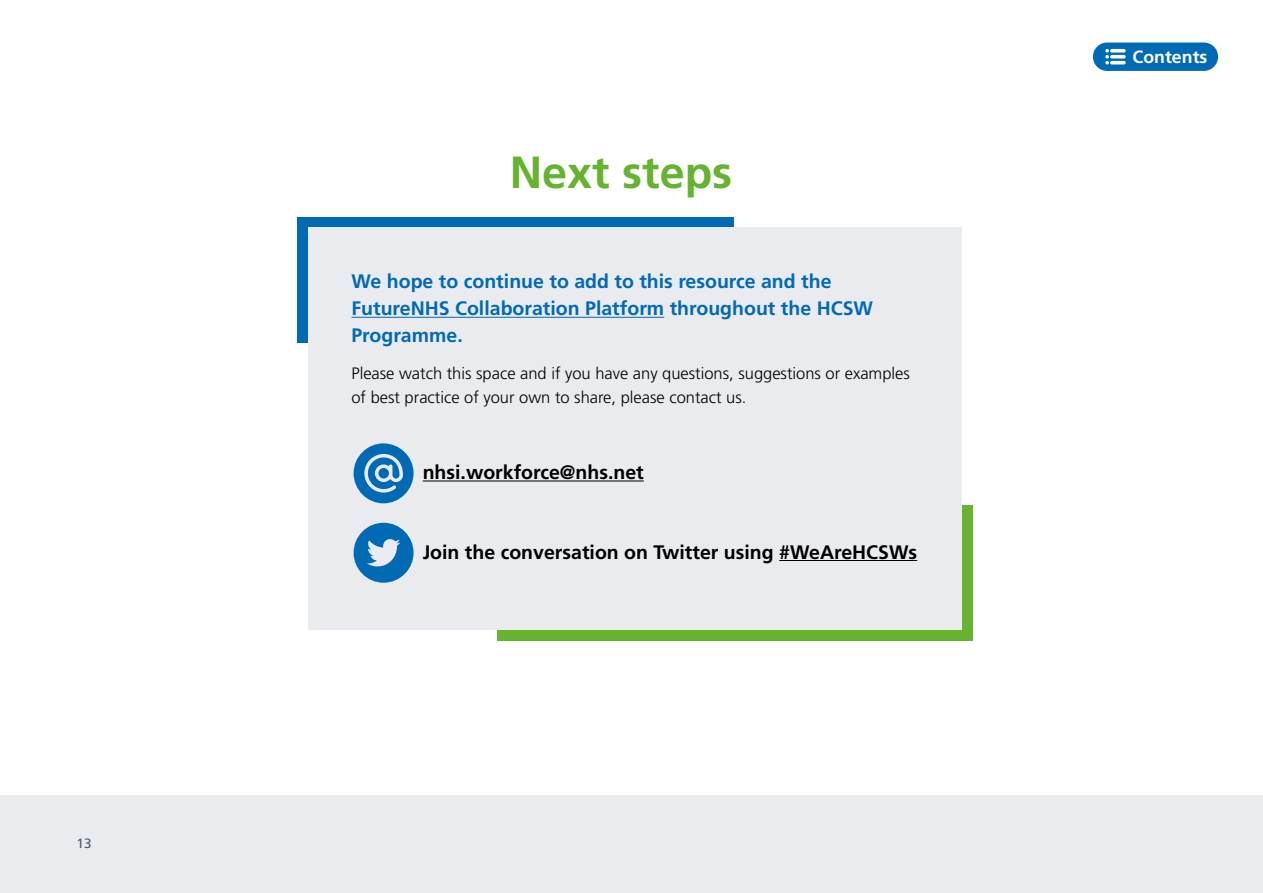
<style>
.page{position:relative;width:1263px;height:893px;background:#fff}
.page>*{position:absolute;margin:0;border:0;box-sizing:border-box;transform-origin:0 0}
.t1{font:700 45px "Frutiger";color:#65b32e}
.t2{font:700 19.5px/27px "Frutiger";color:#006ab4}
.t3{font:700 19.5px "Frutiger";color:#000}
.t4{font:700 17.7px "Frutiger";color:#fff}
.t5{font:300 16.5px/24px "Frutiger";color:#000}
.t6{font:13.5px "Frutiger";color:#475c6d}
</style>
<div class="page">
<div style="left:298px;top:217px;width:436px;height:126px;background:#006ab4"></div>
<div style="left:497px;top:505px;width:475px;height:136px;background:#65b32e"></div>
<div style="left:308px;top:227px;width:654px;height:403px;background:#e9ebef"></div>
<hr style="left:351px;top:317px;width:313px;height:1px;background:#006ab4">
<div style="left:0;top:795px;width:1263px;height:98px;background:#e9ebef"></div>
<hr style="left:423px;top:480px;width:221px;height:1px;background:#000">
<hr style="left:779px;top:560px;width:138px;height:1px;background:#000">
<svg style="left:354px;top:523px;width:60px;height:60px"></svg>
<svg style="left:354px;top:443px;width:60px;height:60px"></svg>
<div style="left:1093px;top:43px;width:125px;height:28px;background:#006ab4;border-radius:14px"></div>
<svg style="left:1110px;top:49px;width:16px;height:4px"></svg>
<svg style="left:1110px;top:55px;width:16px;height:4px"></svg>
<hr style="left:1110px;top:61px;width:16px;height:3px;background:#fff;border-radius:2px">
<svg style="left:1105px;top:49px;width:4px;height:15px"></svg>
<p class="t6" style="left:77px;top:836px;width:17px">13</p>
<h1 class="t1" style="left:510px;top:146px;width:224px">Next steps</h1>
<p class="t2" style="left:351px;top:268px;width:523px">We hope to continue to add to this resource and the<br>FutureNHS Collaboration Platform throughout the HCSW<br>Programme.</p>
<p class="t5" style="left:351px;top:361px;width:560px">Please watch this space and if you have any questions, suggestions or examples of best practice of your own to share, please contact us.</p>
<p class="t3" style="left:423px;top:461px;width:223px">nhsi.workforce@nhs.net</p>
<p class="t3" style="left:423px;top:540px;width:496px">Join the conversation on Twitter using #WeAreHCSWs</p>
<p class="t4" style="left:1132px;top:46px;width:76px">Contents</p>
</div>
